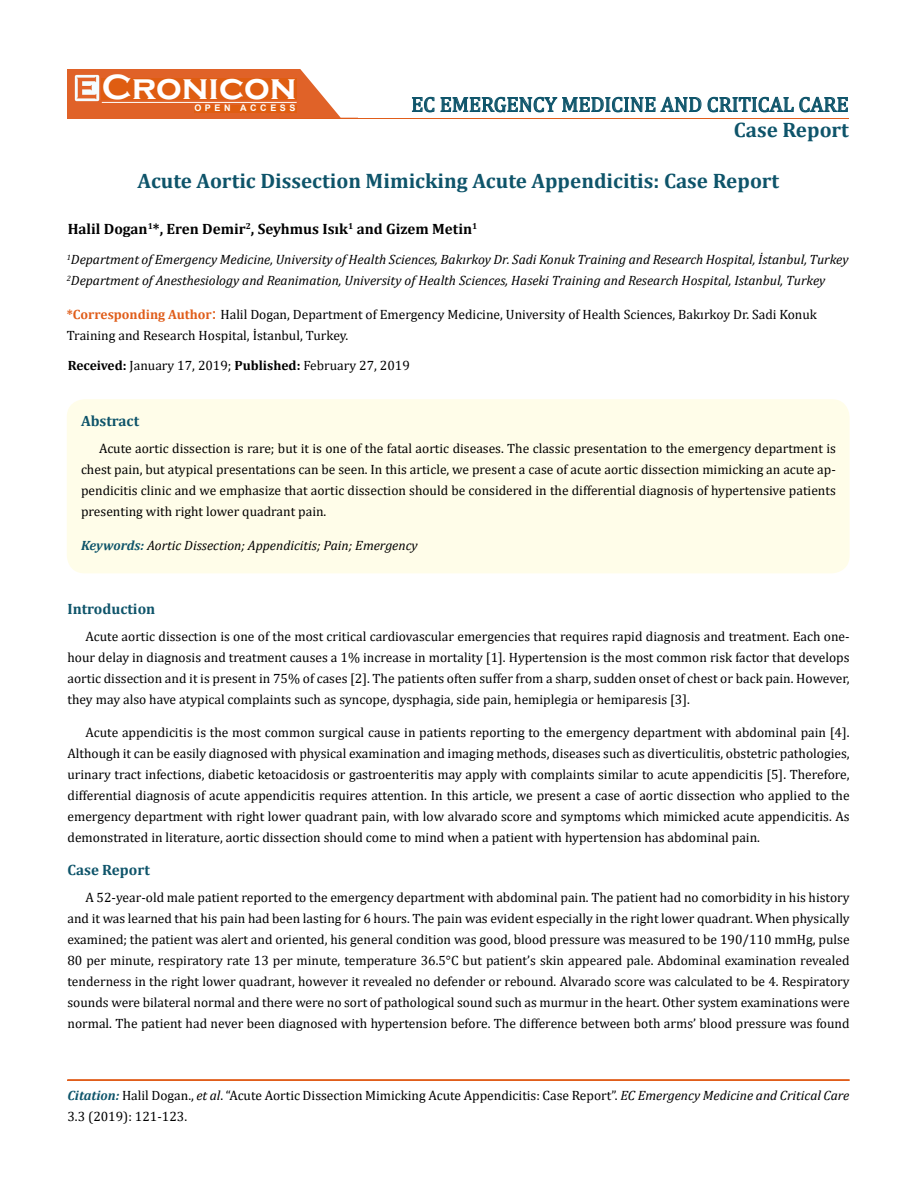
<style>
.page{position:relative;width:917px;height:1190px;background:#fff}
.page>*{position:absolute;margin:0;border:0;box-sizing:border-box;transform-origin:0 0}
.t1{font:700 36px "Copperplate Gothic";color:#fff}
.t2{font:700 21px "Cambria";color:#0e546a}
.t3{font:21px "Cambria";color:#0e546a}
.t4{font:700 15px "Cambria";color:#000}
.t5{font:700 15px "Cambria";color:#0e546a}
.t6{font:13.5px/21px "Cambria";color:#000;text-align:justify}
.t7{font:italic 13.5px/21px "Cambria";color:#000}
.t8{font:700 9px "Arial";letter-spacing:.4em;color:#fff}
.s1{font-weight:700;color:#e05d1a}
.s2{font-size:18px;color:#e05d1a}
.s3{font-weight:700}
.s4{font-weight:700;color:#0e546a}
.s5{font-weight:700;font-style:italic;color:#0e546a}
.s6{font-style:italic}
</style>
<div class="page">
<div style="left:67px;top:70px;width:290px;height:49px;background:#e06228"></div>
<svg style="left:300px;top:69px;width:58px;height:49px"></svg>
<img style="left:75px;top:75px;width:24px;height:26px">
<div style="left:102px;top:79px;width:195px;height:21px;background:#df5d11"></div>
<div style="left:194px;top:105px;width:103px;height:7px;background:#df5d11"></div>
<svg style="left:412px;top:97px;width:289px;height:15px"></svg>
<svg style="left:707px;top:97px;width:141px;height:15px"></svg>
<hr style="left:102px;top:102px;width:194px;height:1px;background:#fff">
<hr style="left:279px;top:118px;width:569px;height:1px;background:#e05d1a">
<hr style="left:67px;top:1080px;width:782px;height:1px;background:#e05d1a">
<div style="left:67px;top:1079px;width:782px;height:1px;border:1px solid #e05d1a"></div>
<div style="left:67px;top:399px;width:782px;height:174px;background:#fffde9;border-radius:18px"></div>
<h1 class="t1" style="left:102px;top:68px;width:196px">Cronicon</h1>
<p class="t8" style="left:194px;top:102px;width:103px">OPEN ACCESS</p>
<h2 class="t3" style="left:411px;top:92px;width:439px">EC EMERGENCY MEDICINE AND CRITICAL CARE</h2>
<h2 class="t2" style="left:733px;top:115px;width:117px">Case Report</h2>
<h2 class="t2" style="left:138px;top:166px;width:643px">Acute Aortic Dissection Mimicking Acute Appendicitis: Case Report</h2>
<p class="t4" style="left:68px;top:218px;width:411px">Halil Dogan<sup>1</sup>*, Eren Demir<sup>2</sup>, Seyhmus Isık<sup>1</sup> and Gizem Metin<sup>1</sup></p>
<p class="t7" style="left:67px;top:248px;width:783px"><sup>1</sup>Department of Emergency Medicine, University of Health Sciences, Bakırkoy Dr. Sadi Konuk Training and Research Hospital, İstanbul, Turkey<br><sup>2</sup>Department of Anesthesiology and Reanimation, University of Health Sciences, Haseki Training and Research Hospital, Istanbul, Turkey</p>
<p class="t6" style="left:67px;top:303px;width:751px"><span class="s1">*Corresponding Author</span><span class="s2">:</span> Halil Dogan, Department of Emergency Medicine, University of Health Sciences, Bakırkoy Dr. Sadi Konuk<br>Training and Research Hospital, İstanbul, Turkey.</p>
<p class="t6" style="left:68px;top:355px;width:343px"><span class="s3">Received:</span> January 17, 2019; <span class="s3">Published:</span> February 27, 2019</p>
<p class="t5" style="left:81px;top:410px;width:60px">Abstract</p>
<p class="t6" style="left:81px;top:438px;width:756px;text-indent:18px">Acute aortic dissection is rare; but it is one of the fatal aortic diseases. The classic presentation to the emergency department is chest pain, but atypical presentations can be seen. In this article, we present a case of acute aortic dissection mimicking an acute ap&shy;pendicitis clinic and we emphasize that aortic dissection should be considered in the differential diagnosis of hypertensive patients presenting with right lower quadrant pain.</p>
<p class="t7" style="left:81px;top:534px;width:338px"><span class="s4">Keywords:</span> Aortic Dissection; Appendicitis; Pain; Emergency</p>
<p class="t5" style="left:67px;top:598px;width:89px">Introduction</p>
<p class="t6" style="left:67px;top:626px;width:783px;text-indent:18px">Acute aortic dissection is one of the most critical cardiovascular emergencies that requires rapid diagnosis and treatment. Each one&shy;hour delay in diagnosis and treatment causes a 1% increase in mortality [1]. Hypertension is the most common risk factor that develops aortic dissection and it is present in 75% of cases [2]. The patients often suffer from a sharp, sudden onset of chest or back pain. However, they may also have atypical complaints such as syncope, dysphagia, side pain, hemiplegia or hemiparesis [3].</p>
<p class="t6" style="left:67px;top:722px;width:783px;text-indent:18px">Acute appendicitis is the most common surgical cause in patients reporting to the emergency department with abdominal pain [4].<br>Although it can be easily diagnosed with physical examination and imaging methods, diseases such as diverticulitis, obstetric pathologies, urinary tract infections, diabetic ketoacidosis or gastroenteritis may apply with complaints similar to acute appendicitis [5]. Therefore, differential diagnosis of acute appendicitis requires attention. In this article, we present a case of aortic dissection who applied to the emergency department with right lower quadrant pain, with low alvarado score and symptoms which mimicked acute appendicitis. As demonstrated in literature, aortic dissection should come to mind when a patient with hypertension has abdominal pain.</p>
<p class="t5" style="left:67px;top:859px;width:84px">Case Report</p>
<p class="t6" style="left:67px;top:887px;width:783px;text-indent:18px">A 52-year-old male patient reported to the emergency department with abdominal pain. The patient had no comorbidity in his history and it was learned that his pain had been lasting for 6 hours. The pain was evident especially in the right lower quadrant. When physically examined; the patient was alert and oriented, his general condition was good, blood pressure was measured to be 190/110 mmHg, pulse 80 per minute, respiratory rate 13 per minute, temperature 36.5°C but patient’s skin appeared pale. Abdominal examination revealed tenderness in the right lower quadrant, however it revealed no defender or rebound. Alvarado score was calculated to be 4. Respiratory sounds were bilateral normal and there were no sort of pathological sound such as murmur in the heart. Other system examinations were normal. The patient had never been diagnosed with hypertension before. The difference between both arms’ blood pressure was found</p>
<p class="t6" style="left:67px;top:1084px;width:783px"><span class="s5">Citation:</span> Halil Dogan., <span class="s6">et al</span>. “Acute Aortic Dissection Mimicking Acute Appendicitis: Case Report”. <span class="s6">EC Emergency Medicine and Critical Care<br></span>3.3 (2019): 121-123.</p>
</div>
